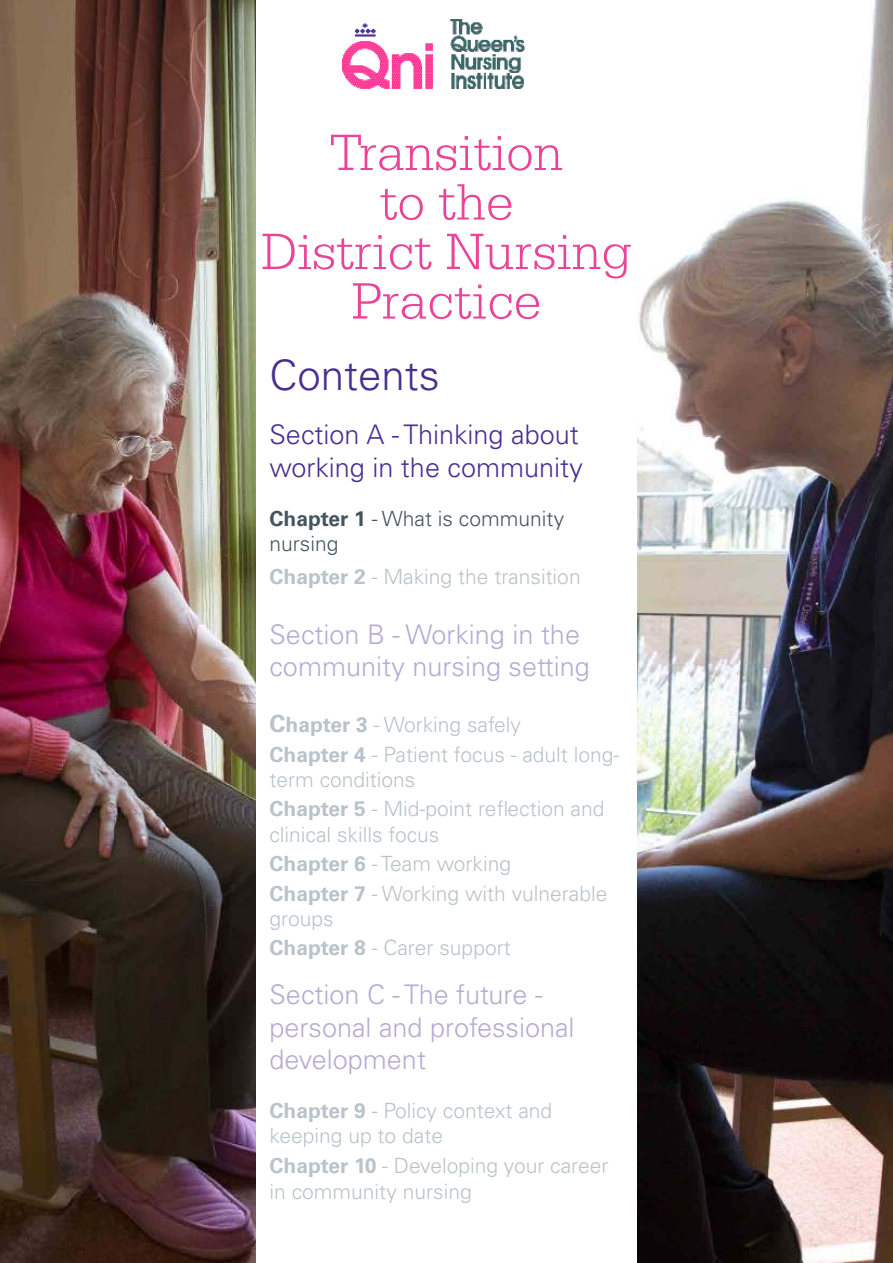
<style>
.page{position:relative;width:893px;height:1263px;background:#fff}
.page>*{position:absolute;margin:0;border:0;box-sizing:border-box;transform-origin:0 0}
.t1{font:300 54px/49.5px "Serifa Std";color:#ea4498;text-align:center}
.t2{font:300 42px "Univers LT Std";color:#482e92}
.t3{font:300 27px/32.4px "Univers LT Std";color:#b5abd3}
.t4{font:300 27px/32.4px "Univers LT Std";color:#482e92}
.t5{font:300 21px/29.4px "Univers LT Std";color:#b9c3ca}
.t6{font:300 21px/25.2px "Univers LT Std";color:#45555f}
.s1{font-weight:700}
.s2{font-weight:700;font-size:24px}
</style>
<div class="page">
<img style="left:0;top:0;width:255px;height:1263px">
<img style="left:638px;top:0;width:255px;height:1263px">
<img style="left:343px;top:20px;width:182px;height:68px">
<h1 class="t1" style="left:261px;top:131px;width:372px">Transition<br>to the<br>District Nursing<br>Practice</h1>
<h2 class="t2" style="left:269px;top:359px;width:172px">Contents</h2>
<p class="t4" style="left:269px;top:421px;width:315px">Section A - Thinking about working in the community</p>
<p class="t6" style="left:269px;top:507px;width:296px"><span class="s1">Chapter 1</span> - What is community nursing</p>
<p class="t5" style="left:269px;top:564px;width:313px"><span class="s1">Chapter 2</span> - Making the transition</p>
<p class="t3" style="left:269px;top:620px;width:322px">Section B - Working in the community nursing setting</p>
<p class="t5" style="left:269px;top:712px;width:351px"><span class="s2">C</span><span class="s1">hapter 3</span> - Working safely<br><span class="s1">Chapter 4</span> - Patient focus - adult long-</p>
<p class="t5" style="left:269px;top:766px;width:336px">term conditions<br><span class="s1">Chapter 5</span> - Mid-point reflection and</p>
<p class="t5" style="left:269px;top:821px;width:339px">clinical skills focus<br><span class="s1">Chapter 6</span> - Team working<br><span class="s1">Chapter 7</span> - Working with vulnerable</p>
<p class="t5" style="left:269px;top:905px;width:243px">groups<br><span class="s1">Chapter 8</span> - Carer support</p>
<p class="t3" style="left:269px;top:981px;width:307px">Section C - The future - personal and professional development</p>
<p class="t5" style="left:269px;top:1099px;width:284px;line-height:25.2px"><span class="s1">Chapter 9</span> - Policy context and keeping up to date</p>
<p class="t5" style="left:269px;top:1153px;width:341px;line-height:26.4px"><span class="s1">Chapter 10</span> - Developing your career in community nursing</p>
</div>
